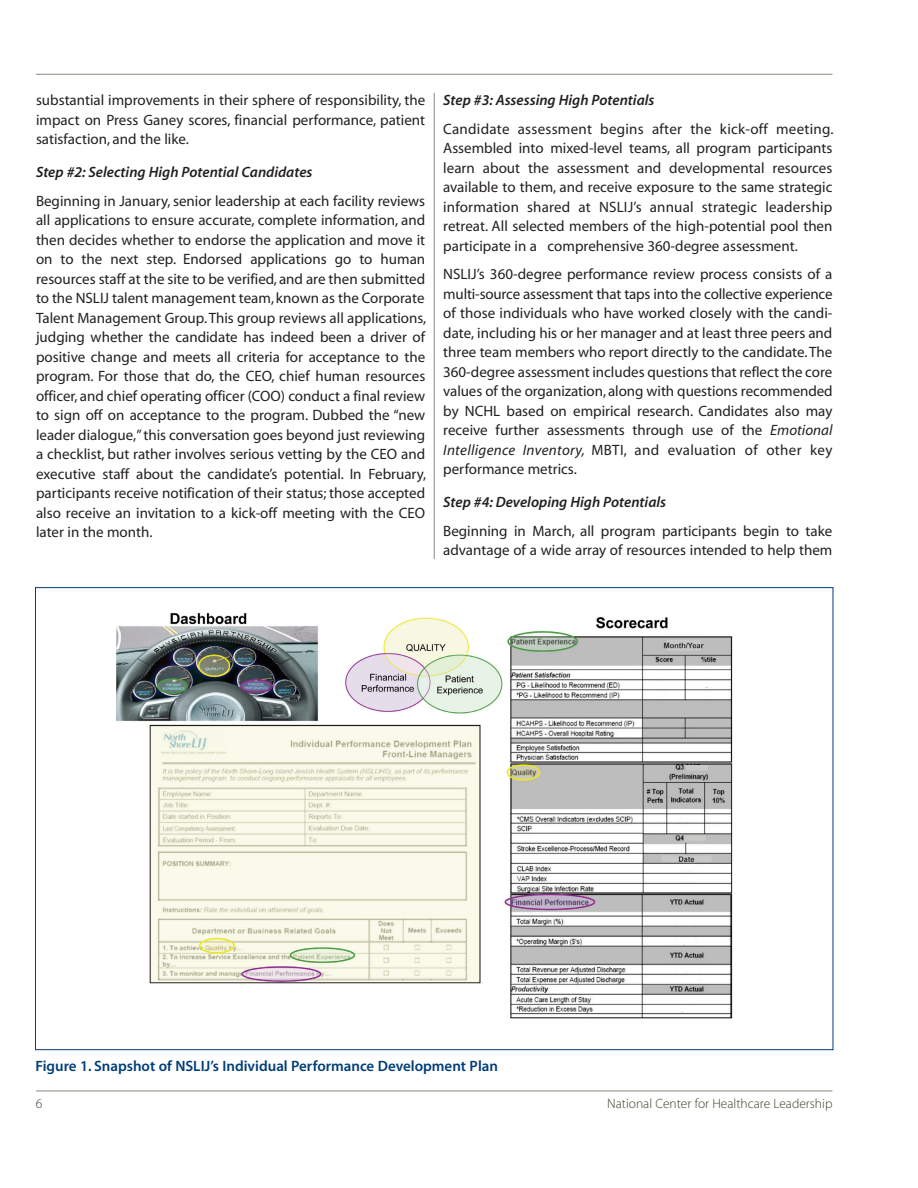
<style>
.page{position:relative;width:918px;height:1188px;background:#fff}
.page>*{position:absolute;margin:0;border:0;box-sizing:border-box;transform-origin:0 0}
.t1{font:15px/19.5px "Myriad MM 400 600";color:#231f20;text-align:justify}
.t2{font:15px "Myriad MM It 565 600";color:#231f20}
.t3{font:15px "Myriad MM 565 600";color:#003d78}
.t4{font:13.5px "Myriad MM 215 600";color:#413b28}
.s1{font-family:"Myriad MM It 400 600"}
</style>
<div class="page">
<hr style="left:36px;top:1091px;width:796px;height:1px;background:#8f897d">
<hr style="left:36px;top:74px;width:796px;height:1px;background:#8f897d">
<hr style="left:434px;top:93px;width:1px;height:985px;background:#8f897d">
<img style="left:116px;top:613px;width:617px;height:406px">
<p class="t1" style="left:36px;top:92px;width:391px">substantial improvements in their sphere of responsibility, the impact on Press Ganey scores, financial performance, patient satisfaction, and the like.</p>
<p class="t2" style="left:36px;top:166px;width:278px">Step #2: Selecting High Potential Candidates</p>
<p class="t1" style="left:36px;top:192px;width:392px">Beginning in January, senior leadership at each facility reviews all applications to ensure accurate, complete information, and then decides whether to endorse the application and move it on to the next step. Endorsed applications go to human resources staff at the site to be verified, and are then submitted to the NSLIJ talent management team, known as the Corporate Talent Management Group. This group reviews all applications, judging whether the candidate has indeed been a driver of positive change and meets all criteria for acceptance to the program. For those that do, the CEO, chief human resources officer, and chief operating officer (COO) conduct a final review to sign off on acceptance to the program. Dubbed the “new leader dialogue,” this conversation goes beyond just reviewing a checklist, but rather involves serious vetting by the CEO and executive staff about the candidate’s potential. In February, participants receive notification of their status; those accepted also receive an invitation to a kick-off meeting with the CEO later in the month.</p>
<p class="t2" style="left:443px;top:95px;width:213px">Step #3: Assessing High Potentials</p>
<p class="t1" style="left:443px;top:120px;width:392px">Candidate assessment begins after the kick-off meeting.<br>Assembled into mixed-level teams, all program participants learn about the assessment and developmental resources available to them, and receive exposure to the same strategic information shared at NSLIJ’s annual strategic leadership retreat. All selected members of the high-potential pool then participate in a comprehensive 360-degree assessment.</p>
<p class="t1" style="left:443px;top:266px;width:391px">NSLIJ’s 360-degree performance review process consists of a multi-source assessment that taps into the collective experience of those individuals who have worked closely with the candi&shy;date, including his or her manager and at least three peers and three team members who report directly to the candidate. The 360-degree assessment includes questions that reflect the core values of the organization, along with questions recommended by NCHL based on empirical research. Candidates also may receive further assessments through use of the <span class="s1">Emotional Intelligence Inventory,</span> MBTI, and evaluation of other key performance metrics.</p>
<p class="t2" style="left:443px;top:496px;width:224px">Step #4: Developing High Potentials</p>
<p class="t1" style="left:443px;top:522px;width:391px">Beginning in March, all program participants begin to take advantage of a wide array of resources intended to help them</p>
<p class="t3" style="left:35px;top:1060px;width:464px">Figure 1. Snapshot of NSLIJ’s Individual Performance Development Plan</p>
<p class="t4" style="left:36px;top:1099px;width:8px">6</p>
<p class="t4" style="left:607px;top:1099px;width:227px">National Center for Healthcare Leadership</p>
</div>
